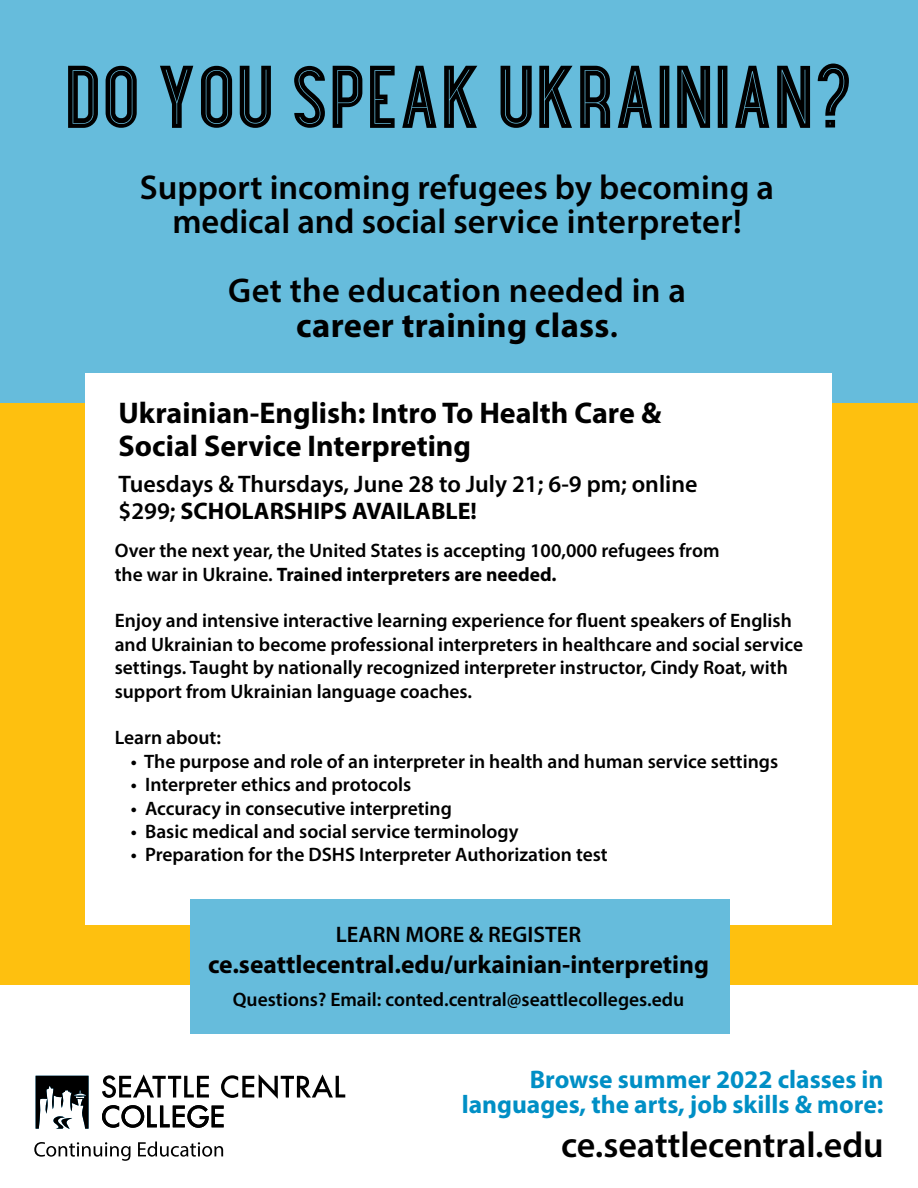
<style>
.page{position:relative;width:918px;height:1188px;background:#fff}
.page>*{position:absolute;margin:0;border:0;box-sizing:border-box;transform-origin:0 0}
.t1{font:76.5px "Station No.One";color:#000}
.t2{font:600 36px "Myriad Pro";color:#000}
.t3{font:600 34.5px/34.5px "Myriad Pro";color:#000;text-align:center}
.t4{font:700 30px/33px "Myriad Pro";color:#000}
.t5{font:700 25.5px/25.5px "Myriad Pro";color:#008fc5;text-align:right}
.t6{font:700 25.5px "Myriad Pro";color:#000}
.t7{font:600 24px/27px "Myriad Pro";color:#000}
.t8{font:600 22.5px "Myriad Pro";color:#000}
.t9{font:600 19.5px/23.4px "Myriad Pro";color:#000}
.s1{font-weight:700}
</style>
<div class="page">
<div style="left:0;top:0;width:918px;height:403px;background:#66bcdc"></div>
<div style="left:0;top:404px;width:918px;height:582px;background:#fec00f"></div>
<div style="left:86px;top:374px;width:746px;height:552px;background:#fff"></div>
<svg style="left:36px;top:1076px;width:53px;height:53px"></svg>
<svg style="left:102px;top:1074px;width:107px;height:24px"></svg>
<svg style="left:221px;top:1074px;width:124px;height:25px"></svg>
<svg style="left:102px;top:1105px;width:122px;height:23px"></svg>
<svg style="left:34px;top:1142px;width:97px;height:19px"></svg>
<svg style="left:138px;top:1142px;width:85px;height:15px"></svg>
<div style="left:190px;top:899px;width:540px;height:135px;background:#66bcdc"></div>
<h1 class="t1" style="left:64px;top:39px;width:790px">DO YOU SPEAK UKRAINIAN?</h1>
<h3 class="t3" style="left:140px;top:169px;width:636px">Support incoming refugees by becoming a medical and social service interpreter!</h3>
<h3 class="t3" style="left:228px;top:273px;width:459px">Get the education needed in a <span class="s1">career training class</span>.</h3>
<h3 class="t4" style="left:118px;top:395px;width:544px">Ukrainian-English: Intro To Health Care &amp;<br>Social Service Interpreting</h3>
<p class="t7" style="left:118px;top:470px;width:580px">Tuesdays &amp; Thursdays, June 28 to July 21; 6-9 pm; online $299; <span class="s1">SCHOLARSHIPS AVAILABLE!</span></p>
<p class="t9" style="left:115px;top:539px;width:606px">Over the next year, the United States is accepting 100,000 refugees from the war in Ukraine. <span class="s1">Trained interpreters are needed.</span></p>
<p class="t9" style="left:115px;top:609px;width:690px">Enjoy and intensive interactive learning experience for fluent speakers of English and Ukrainian to become professional interpreters in healthcare and social service settings. Taught by nationally recognized interpreter instructor, Cindy Roat, with support from Ukrainian language coaches.</p>
<p class="t9" style="left:115px;top:726px;width:108px">Learn about:</p>
<p class="t9" style="left:131px;top:749px;width:649px">• The purpose and role of an interpreter in health and human service settings</p>
<p class="t9" style="left:131px;top:773px;width:282px">• Interpreter ethics and protocols</p>
<p class="t9" style="left:131px;top:796px;width:323px">• Accuracy in consecutive interpreting</p>
<p class="t9" style="left:131px;top:819px;width:389px">• Basic medical and social service terminology</p>
<p class="t9" style="left:131px;top:843px;width:478px">• Preparation for the DSHS Interpreter Authorization test</p>
<p class="t8" style="left:336px;top:920px;width:247px">LEARN MORE &amp; REGISTER</p>
<h3 class="t6" style="left:208px;top:948px;width:502px">ce.seattlecentral.edu/urkainian-interpreting</h3>
<p class="t9" style="left:233px;top:987px;width:453px">Questions? Email: conted.central@seattlecolleges.edu</p>
<h3 class="t5" style="left:462px;top:1066px;width:423px">Browse summer 2022 classes in languages, the arts, job skills &amp; more:</h3>
<h2 class="t2" style="left:561px;top:1122px;width:324px">ce.seattlecentral.edu</h2>
</div>
